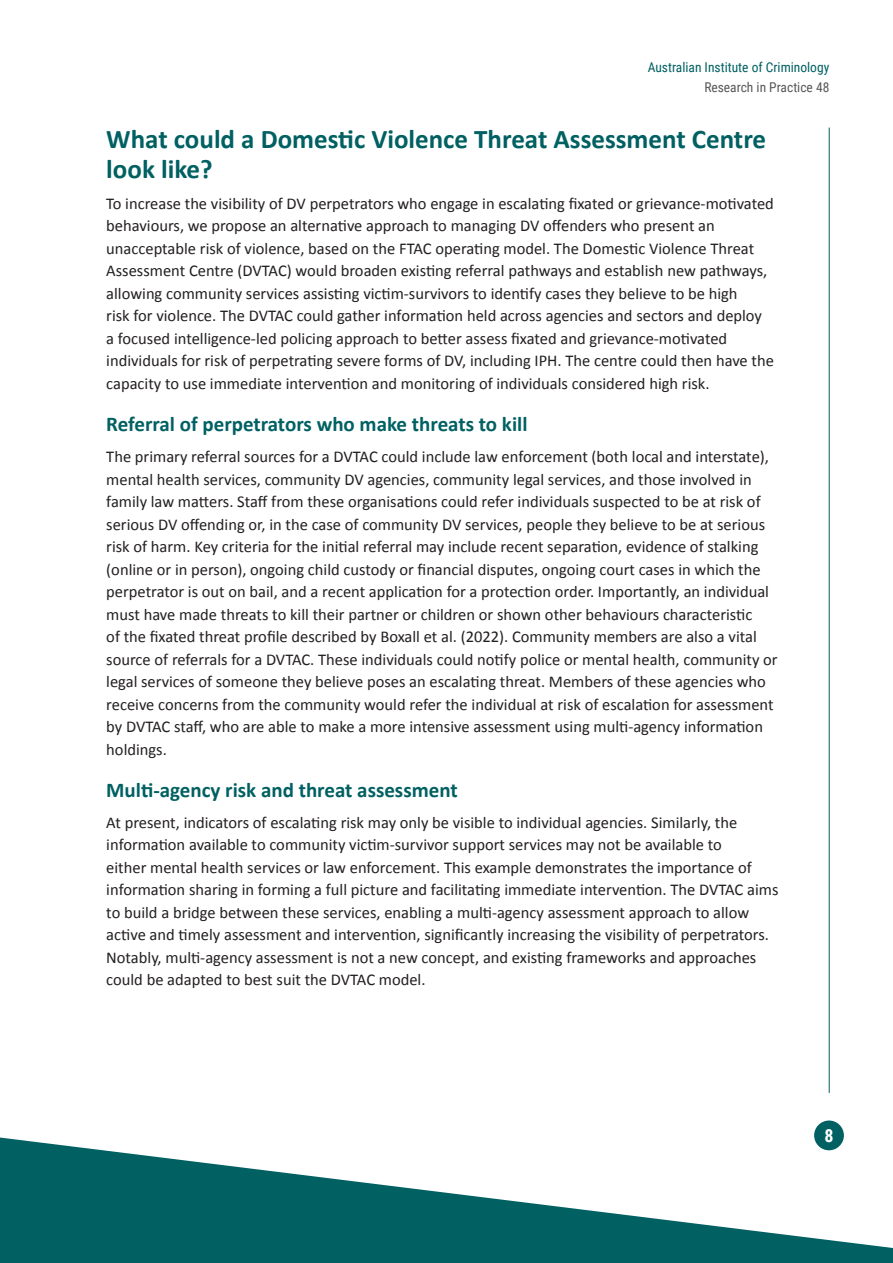
<style>
.page{position:relative;width:893px;height:1263px;background:#fff}
.page>*{position:absolute;margin:0;border:0;box-sizing:border-box;transform-origin:0 0}
.t1{font:700 27px/30px "Calibri";color:#006062}
.t2{font:700 21px "Calibri";color:#006062}
.t3{font:700 18px "Roboto Condensed";color:#fff}
.body{font:16.5px/22.5px "Calibri";color:#231f20}
.t4{font:13.5px "Roboto Condensed";color:#006062}
.t5{font:13.5px "Roboto Condensed";color:#57585a}
</style>
<div class="page">
<hr style="left:829px;top:128px;width:1px;height:965px;background:#006062">
<div style="left:814px;top:1120px;width:30px;height:30px;background:#006062;border-radius:50%"></div>
<svg style="left:0;top:1137px;width:893px;height:126px;fill:#006062"></svg>
<p class="t4" style="left:648px;top:57px;width:183px">Australian Institute of Criminology</p>
<p class="t5" style="left:704px;top:78px;width:127px">Research in Practice 48</p>
<h1 class="t1" style="left:106px;top:123px;width:661px">What could a Domestic Violence Threat Assessment Centre look like?</h1>
<p class="body" style="left:106px;top:192px;width:669px">To increase the visibility of DV perpetrators who engage in escalating fixated or grievance-motivated behaviours, we propose an alternative approach to managing DV offenders who present an unacceptable risk of violence, based on the FTAC operating model. The Domestic Violence Threat Assessment Centre (DVTAC) would broaden existing referral pathways and establish new pathways, allowing community services assisting victim-survivors to identify cases they believe to be high<br>risk for violence. The DVTAC could gather information held across agencies and sectors and deploy a focused intelligence-led policing approach to better assess fixated and grievance-motivated individuals for risk of perpetrating severe forms of DV, including IPH. The centre could then have the capacity to use immediate intervention and monitoring of individuals considered high risk.</p>
<h2 class="t2" style="left:106px;top:409px;width:423px">Referral of perpetrators who make threats to kill</h2>
<p class="body" style="left:106px;top:445px;width:673px">The primary referral sources for a DVTAC could include law enforcement (both local and interstate), mental health services, community DV agencies, community legal services, and those involved in family law matters. Staff from these organisations could refer individuals suspected to be at risk of serious DV offending or, in the case of community DV services, people they believe to be at serious risk of harm. Key criteria for the initial referral may include recent separation, evidence of stalking (online or in person), ongoing child custody or financial disputes, ongoing court cases in which the perpetrator is out on bail, and a recent application for a protection order. Importantly, an individual must have made threats to kill their partner or children or shown other behaviours characteristic<br>of the fixated threat profile described by Boxall et al. (2022). Community members are also a vital source of referrals for a DVTAC. These individuals could notify police or mental health, community or legal services of someone they believe poses an escalating threat. Members of these agencies who receive concerns from the community would refer the individual at risk of escalation for assessment by DVTAC staff, who are able to make a more intensive assessment using multi-agency information holdings.</p>
<h2 class="t2" style="left:106px;top:775px;width:353px">Multi-agency risk and threat assessment</h2>
<p class="body" style="left:106px;top:811px;width:674px">At present, indicators of escalating risk may only be visible to individual agencies. Similarly, the information available to community victim-survivor support services may not be available to<br>either mental health services or law enforcement. This example demonstrates the importance of information sharing in forming a full picture and facilitating immediate intervention. The DVTAC aims to build a bridge between these services, enabling a multi-agency assessment approach to allow active and timely assessment and intervention, significantly increasing the visibility of perpetrators.<br>Notably, multi-agency assessment is not a new concept, and existing frameworks and approaches could be adapted to best suit the DVTAC model.</p>
<p class="t3" style="left:824px;top:1123px;width:11px">8</p>
</div>
